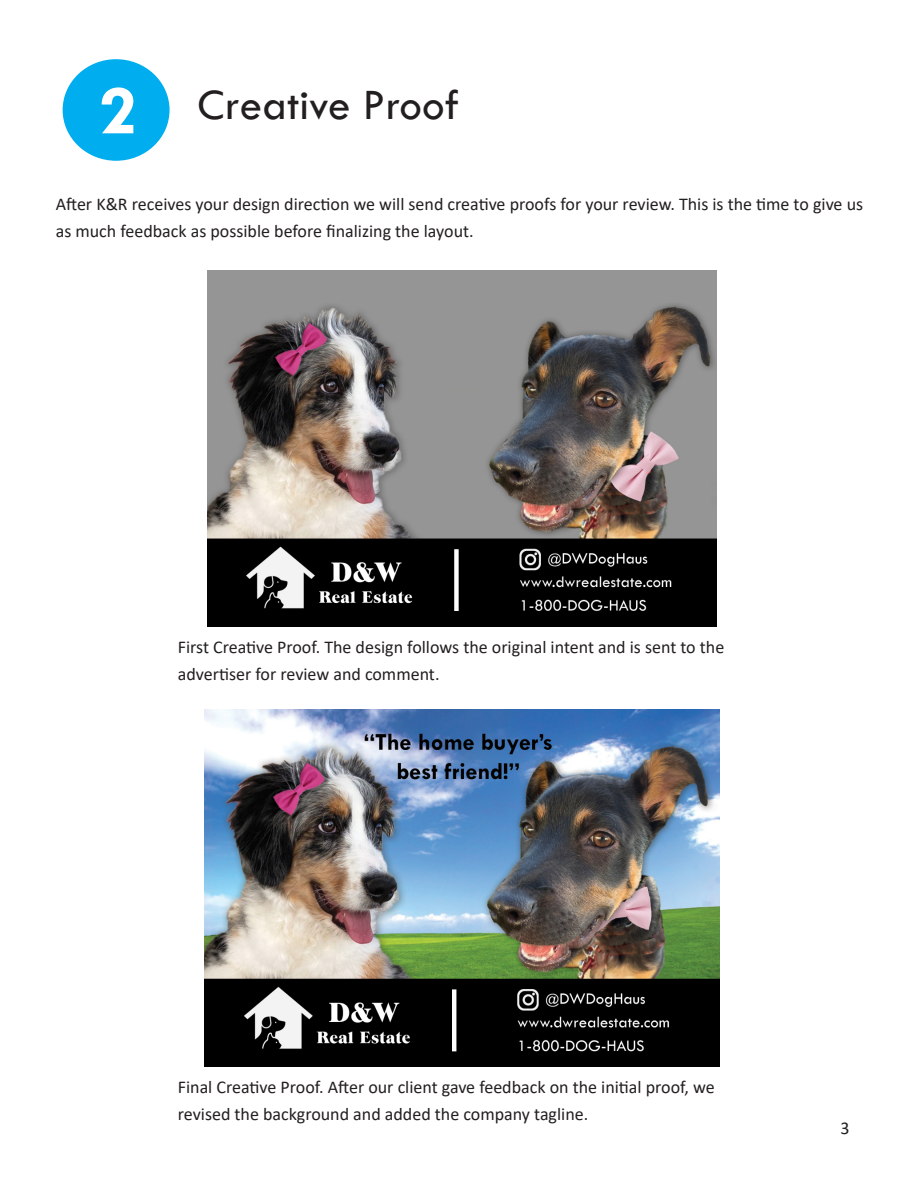
<style>
.page{position:relative;width:918px;height:1188px;background:#fff}
.page>*{position:absolute;margin:0;border:0;box-sizing:border-box;transform-origin:0 0}
.t1{font:700 72px "Tw Cen";color:#fff}
.t2{font:45px "Tw Cen";color:#231f20}
.t3{font:18px/27px "Calibri";color:#231f20}
</style>
<div class="page">
<img style="left:204px;top:710px;width:516px;height:356px">
<img style="left:207px;top:270px;width:510px;height:357px">
<div style="left:66px;top:62px;width:101px;height:96px;background:#00aeef;border-radius:50%"></div>
<div style="left:63px;top:59px;width:107px;height:102px;border:6px solid #00aeef;border-radius:50%"></div>
<p class="t1" style="left:98px;top:67px;width:40px">2</p>
<p class="t2" style="left:198px;top:78px;width:263px">Creative Proof</p>
<p class="t3" style="left:56px;top:190px;width:809px">After K&amp;R receives your design direction we will send creative proofs for your review. This is the time to give us as much feedback as possible before finalizing the layout.</p>
<p class="t3" style="left:178px;top:633px;width:548px">First Creative Proof. The design follows the original intent and is sent to the advertiser for review and comment.</p>
<p class="t3" style="left:178px;top:1073px;width:538px">Final Creative Proof. After our client gave feedback on the initial proof, we revised the background and added the company tagline.</p>
<p class="t3" style="left:841px;top:1114px;width:11px">3</p>
</div>
